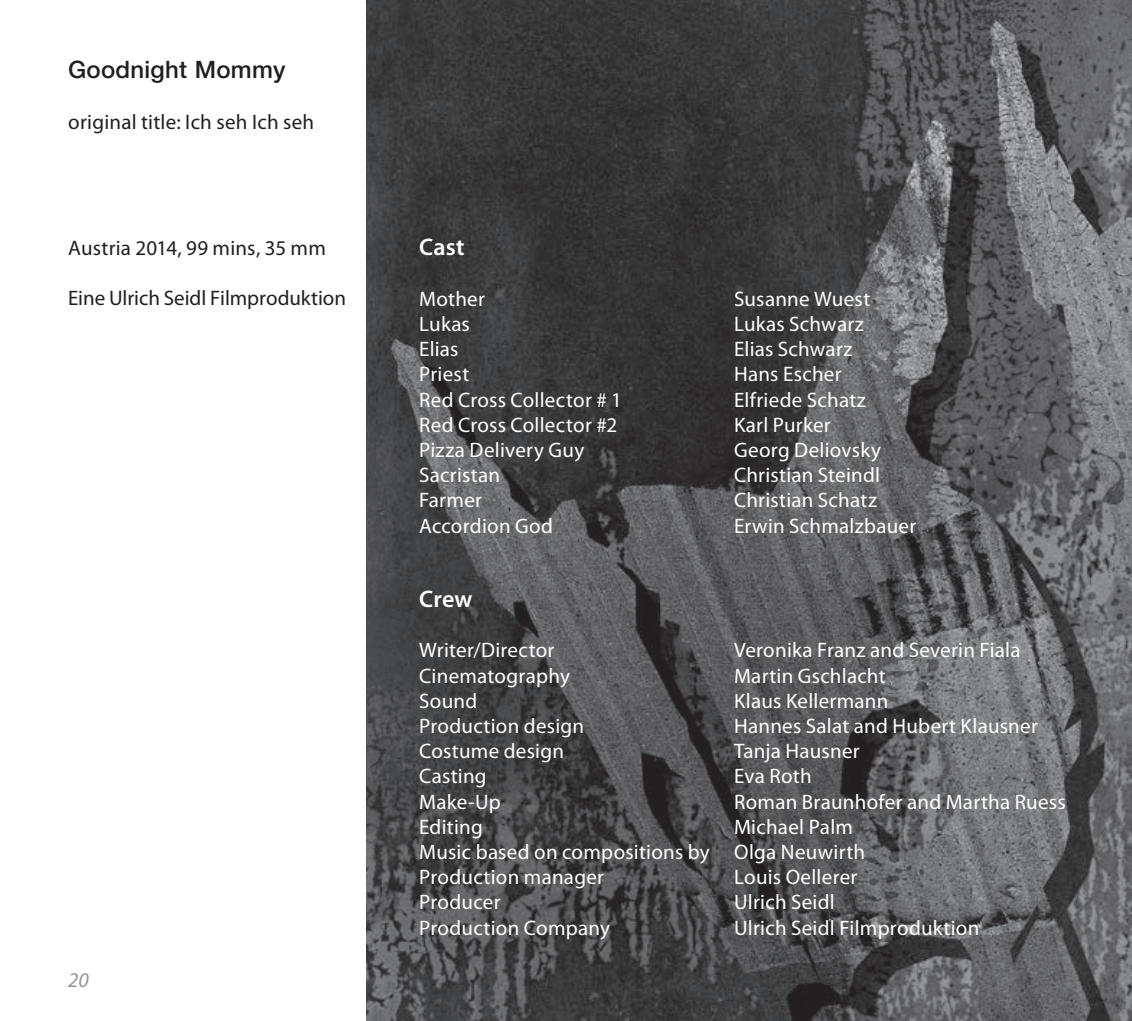
<style>
.page{position:relative;width:1132px;height:1021px;background:#fff}
.page>*{position:absolute;margin:0;border:0;box-sizing:border-box;transform-origin:0 0}
.t1{font:500 24px "Helvetica Neue";letter-spacing:.01em;color:#231f20}
.t2{font:600 24px "Myriad Pro";letter-spacing:.01em;color:#fff}
.t3{font:21px/25.2px "Myriad Pro";letter-spacing:.01em;color:#fff}
.t4{font:21px "Myriad Pro";letter-spacing:.005em;color:#231f20}
.t5{font:italic 21px "Myriad";color:#939598}
</style>
<div class="page">
<img style="left:366px;top:0;width:765px;height:1021px">
<p class="t1" style="left:68px;top:55px;width:219px">Goodnight Mommy</p>
<p class="t4" style="left:68px;top:110px;width:247px">original title: Ich seh Ich seh</p>
<p class="t4" style="left:68px;top:236px;width:259px">Austria 2014, 99 mins, 35 mm</p>
<p class="t4" style="left:68px;top:287px;width:279px">Eine Ulrich Seidl Filmproduktion</p>
<p class="t5" style="left:68px;top:969px;width:22px">20</p>
<p class="t2" style="left:419px;top:234px;width:47px">Cast</p>
<p class="t3" style="left:419px;top:286px;width:67px">Mother</p>
<p class="t3" style="left:734px;top:286px;width:138px">Susanne Wuest</p>
<p class="t3" style="left:419px;top:312px;width:52px">Lukas</p>
<p class="t3" style="left:734px;top:312px;width:131px">Lukas Schwarz</p>
<p class="t3" style="left:419px;top:337px;width:41px">Elias</p>
<p class="t3" style="left:734px;top:337px;width:120px">Elias Schwarz</p>
<p class="t3" style="left:419px;top:362px;width:52px">Priest</p>
<p class="t3" style="left:734px;top:362px;width:109px">Hans Escher</p>
<p class="t3" style="left:419px;top:387px;width:204px">Red Cross Collector # 1</p>
<p class="t3" style="left:734px;top:387px;width:133px">Elfriede Schatz</p>
<p class="t3" style="left:419px;top:412px;width:199px">Red Cross Collector #2</p>
<p class="t3" style="left:734px;top:412px;width:98px">Karl Purker</p>
<p class="t3" style="left:419px;top:438px;width:166px">Pizza Delivery Guy</p>
<p class="t3" style="left:734px;top:438px;width:148px">Georg Deliovsky</p>
<p class="t3" style="left:419px;top:463px;width:83px">Sacristan</p>
<p class="t3" style="left:734px;top:463px;width:148px">Christian Steindl</p>
<p class="t3" style="left:419px;top:488px;width:64px">Farmer</p>
<p class="t3" style="left:734px;top:488px;width:144px">Christian Schatz</p>
<p class="t3" style="left:419px;top:513px;width:135px">Accordion God</p>
<p class="t3" style="left:734px;top:513px;width:184px">Erwin Schmalzbauer</p>
<p class="t2" style="left:419px;top:585px;width:55px">Crew</p>
<p class="t3" style="left:419px;top:638px;width:137px">Writer/Director</p>
<p class="t3" style="left:734px;top:638px;width:288px">Veronika Franz and Severin Fiala</p>
<p class="t3" style="left:419px;top:663px;width:152px">Cinematography</p>
<p class="t3" style="left:734px;top:663px;width:153px">Martin Gschlacht</p>
<p class="t3" style="left:419px;top:688px;width:60px">Sound</p>
<p class="t3" style="left:734px;top:688px;width:156px">Klaus Kellermann</p>
<p class="t3" style="left:419px;top:714px;width:166px">Production design</p>
<p class="t3" style="left:734px;top:714px;width:305px">Hannes Salat and Hubert Klausner</p>
<p class="t3" style="left:419px;top:739px;width:146px">Costume design</p>
<p class="t3" style="left:734px;top:739px;width:127px">Tanja Hausner</p>
<p class="t3" style="left:419px;top:764px;width:69px">Casting</p>
<p class="t3" style="left:734px;top:764px;width:79px">Eva Roth</p>
<p class="t3" style="left:419px;top:789px;width:83px">Make-Up</p>
<p class="t3" style="left:734px;top:789px;width:333px">Roman Braunhofer and Martha Ruess</p>
<p class="t3" style="left:419px;top:814px;width:65px">Editing</p>
<p class="t3" style="left:419px;top:814px;width:447px;text-indent:315px">Michael Palm<br>Music based on compositions by Olga Neuwirth<br>Production manager</p>
<p class="t3" style="left:734px;top:865px;width:125px">Louis Oellerer</p>
<p class="t3" style="left:419px;top:890px;width:83px">Producer</p>
<p class="t3" style="left:734px;top:890px;width:102px">Ulrich Seidl</p>
<p class="t3" style="left:419px;top:915px;width:192px">Production Company</p>
<p class="t3" style="left:734px;top:915px;width:247px">Ulrich Seidl Filmproduktion</p>
</div>
